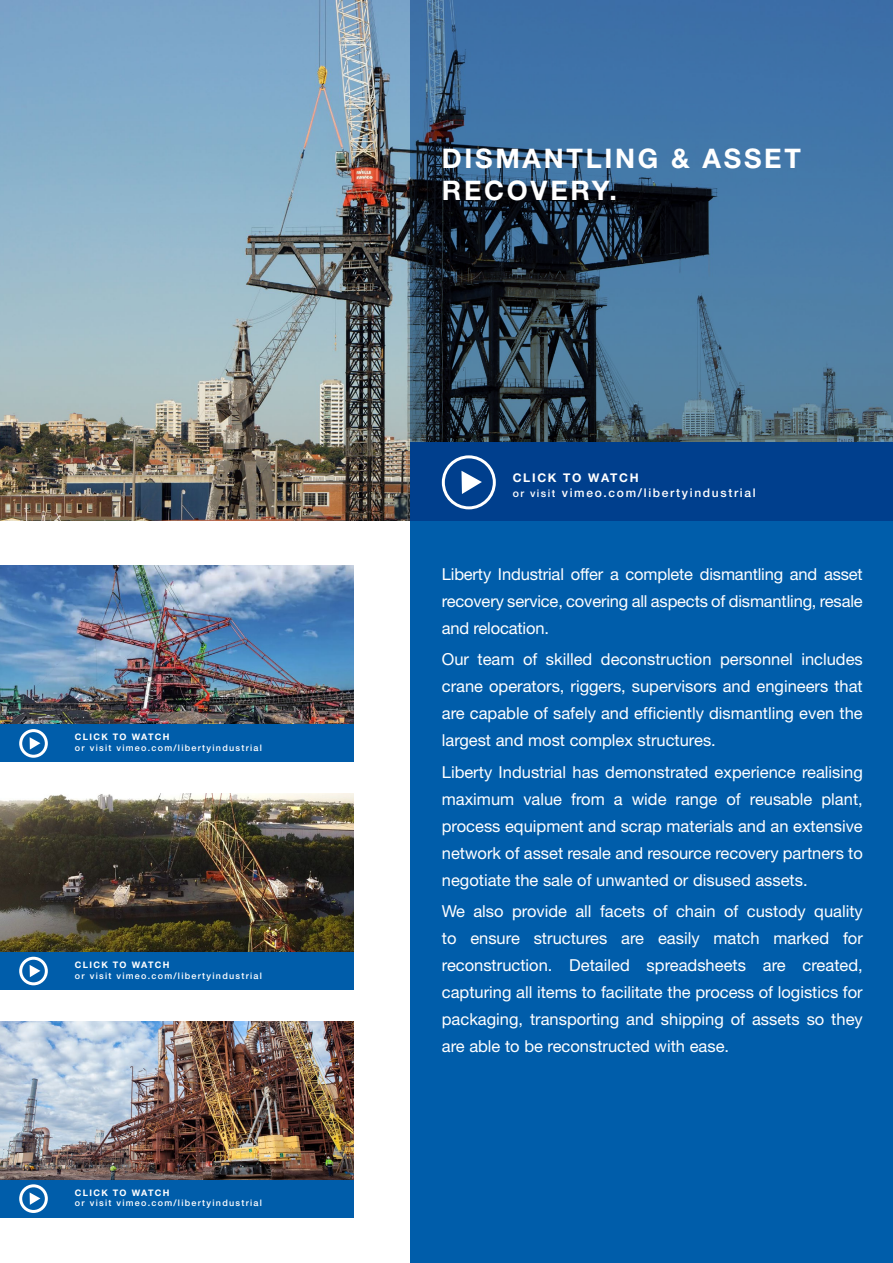
<style>
.page{position:relative;width:893px;height:1263px;background:#fff}
.page>*{position:absolute;margin:0;border:0;box-sizing:border-box;transform-origin:0 0}
.t1{font:700 27px/32.4px "Helvetica Neue";letter-spacing:.1em;color:#fff}
.t2{font:16.5px/27px "Helvetica Neue";color:#fff;text-align:justify}
.t3{font:500 12px/14.4px "Helvetica Neue";letter-spacing:.14em;color:#fff}
.t4{font:500 9px "Helvetica Neue";letter-spacing:.14em;color:#fff}
.t5{font:700 9px "Helvetica Neue";letter-spacing:.14em;color:#fff}
.s1{font-weight:700}
.s2{font-size:10.5px}
</style>
<div class="page">
<img style="left:0;top:0;width:410px;height:521px">
<div style="left:410px;top:442px;width:483px;height:821px;background:#005daa"></div>
<img style="left:0;top:1021px;width:354px;height:159px">
<img style="left:0;top:793px;width:354px;height:159px">
<img style="left:0;top:566px;width:354px;height:158px">
<div style="left:0;top:724px;width:354px;height:38px;background:#005daa"></div>
<div style="left:0;top:952px;width:354px;height:38px;background:#005daa"></div>
<div style="left:0;top:1180px;width:354px;height:37px;background:#005daa"></div>
<div style="left:19px;top:729px;width:29px;height:29px;border:3px solid #fff;border-radius:50%"></div>
<svg style="left:30px;top:737px;width:10px;height:13px"></svg>
<div style="left:19px;top:957px;width:29px;height:28px;border:3px solid #fff;border-radius:50%"></div>
<svg style="left:30px;top:965px;width:10px;height:12px"></svg>
<div style="left:19px;top:1184px;width:29px;height:29px;border:3px solid #fff;border-radius:50%"></div>
<svg style="left:30px;top:1192px;width:10px;height:13px"></svg>
<svg style="left:410px;top:0;width:483px;height:521px;background:#325c85"></svg>
<div style="left:442px;top:455px;width:54px;height:54px;border:3px solid #fff;border-radius:50%"></div>
<svg style="left:461px;top:471px;width:21px;height:23px"></svg>
<p class="t5" style="left:75px;top:732px;width:96px">CLICK TO WATCH</p>
<p class="t4" style="left:75px;top:743px;width:188px">or visit vimeo.com/libertyindustrial</p>
<p class="t5" style="left:75px;top:959px;width:96px">CLICK TO WATCH</p>
<p class="t4" style="left:75px;top:970px;width:188px">or visit vimeo.com/libertyindustrial</p>
<p class="t5" style="left:75px;top:1187px;width:96px">CLICK TO WATCH</p>
<p class="t4" style="left:75px;top:1198px;width:188px">or visit vimeo.com/libertyindustrial</p>
<h1 class="t1" style="left:442px;top:141px;width:361px">DISMANTLING &amp; ASSET<br>RECOVERY.</h1>
<p class="t3" style="left:513px;top:471px;width:245px"><span class="s1">CLICK TO WATCH<br></span><span class="s2">or visit</span> vimeo.com/libertyindustrial</p>
<p class="t2" style="left:442px;top:560px;width:422px">Liberty Industrial offer a complete dismantling and asset recovery service, covering all aspects of dismantling, resale and relocation.</p>
<p class="t2" style="left:442px;top:646px;width:422px">Our team of skilled deconstruction personnel includes crane operators, riggers, supervisors and engineers that are capable of safely and efficiently dismantling even the largest and most complex structures.</p>
<p class="t2" style="left:442px;top:758px;width:422px">Liberty Industrial has demonstrated experience realising maximum value from a wide range of reusable plant, process equipment and scrap materials and an extensive network of asset resale and resource recovery partners to negotiate the sale of unwanted or disused assets.</p>
<p class="t2" style="left:442px;top:897px;width:422px">We also provide all facets of chain of custody quality to ensure structures are easily match marked for reconstruction. Detailed spreadsheets are created, capturing all items to facilitate the process of logistics for packaging, transporting and shipping of assets so they are able to be reconstructed with ease.</p>
</div>
